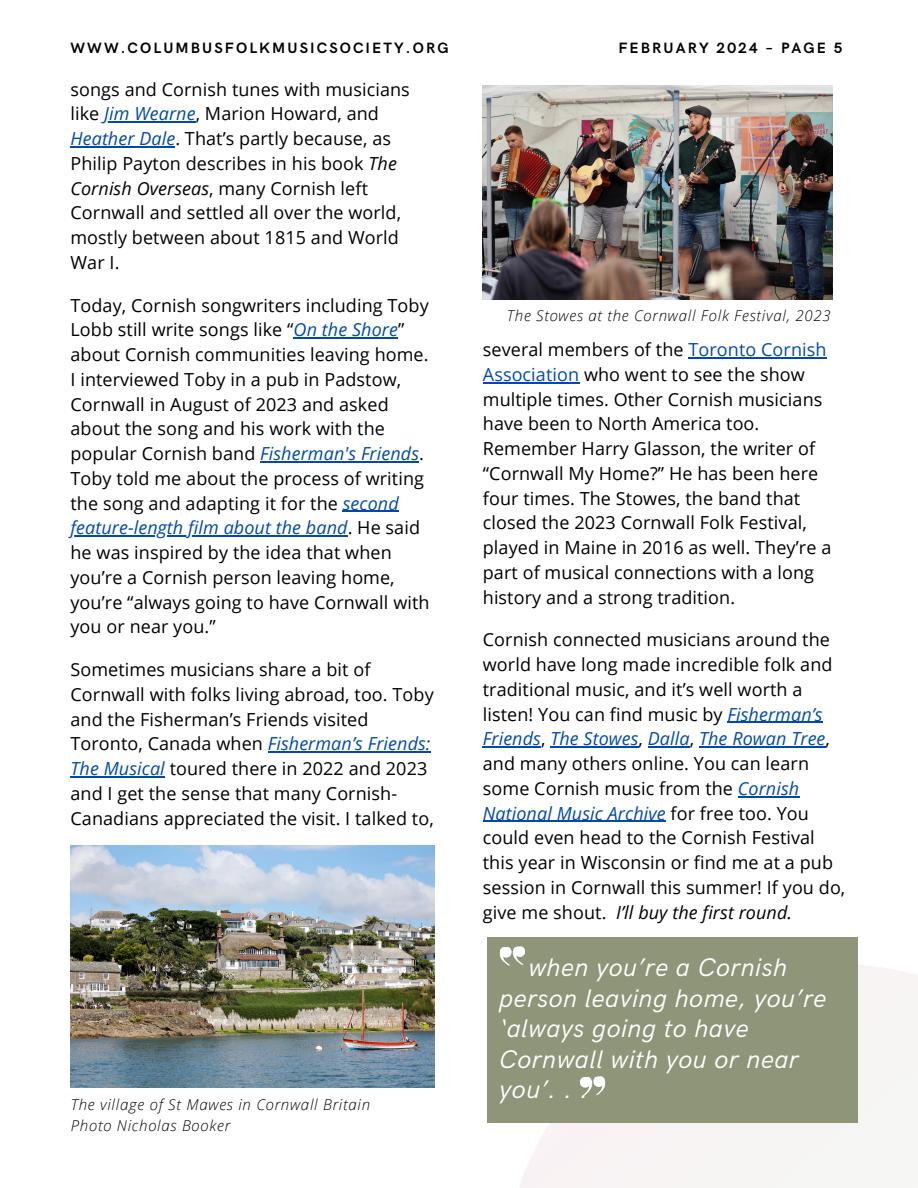
<style>
.page{position:relative;width:918px;height:1188px;background:#fff}
.page>*{position:absolute;margin:0;border:0;box-sizing:border-box;transform-origin:0 0}
.t1{font:italic 25.5px/30.3px "HK Grotesk";letter-spacing:.015em;color:#fff}
.t2{font:18px/24.8px "Open Sans";letter-spacing:.005em;color:#000}
.t3{font:italic 300 15px "Open Sans";letter-spacing:.05em;color:#000}
.t4{font:700 15px "HK Grotesk";letter-spacing:.14em;color:#000}
.s1{font-style:italic;color:#004aad}
.s2{font-style:italic}
.s3{color:#004aad}
</style>
<div class="page">
<img style="left:483px;top:85px;width:350px;height:215px">
<hr style="left:688px;top:357px;width:139px;height:1px;background:#004aad">
<hr style="left:483px;top:382px;width:96px;height:1px;background:#004aad">
<hr style="left:728px;top:722px;width:95px;height:1px;background:#004aad">
<hr style="left:483px;top:746px;width:58px;height:2px;background:#004aad">
<hr style="left:550px;top:746px;width:89px;height:2px;background:#004aad">
<hr style="left:648px;top:746px;width:42px;height:2px;background:#004aad">
<hr style="left:699px;top:746px;width:127px;height:2px;background:#004aad">
<hr style="left:738px;top:796px;width:61px;height:1px;background:#004aad">
<hr style="left:483px;top:821px;width:183px;height:1px;background:#004aad">
<img style="left:71px;top:845px;width:294px;height:242px">
<hr style="left:104px;top:122px;width:92px;height:1px;background:#004aad">
<hr style="left:70px;top:146px;width:105px;height:1px;background:#004aad">
<hr style="left:294px;top:338px;width:104px;height:1px;background:#004aad">
<hr style="left:260px;top:461px;width:159px;height:1px;background:#004aad">
<hr style="left:343px;top:511px;width:56px;height:1px;background:#004aad">
<hr style="left:70px;top:536px;width:278px;height:1px;background:#004aad">
<hr style="left:268px;top:752px;width:163px;height:1px;background:#004aad">
<hr style="left:70px;top:776px;width:95px;height:1px;background:#004aad">
<svg style="left:365px;top:845px;width:553px;height:343px"></svg>
<div style="left:487px;top:937px;width:370px;height:186px;background:#8e9578"></div>
<svg style="left:580px;top:1076px;width:26px;height:20px"></svg>
<svg style="left:499px;top:946px;width:26px;height:20px"></svg>
<p class="t4" style="left:70px;top:40px;width:380px">WWW.COLUMBUSFOLKMUSICSOCIETY.ORG</p>
<p class="t4" style="left:618px;top:40px;width:226px">FEBRUARY 2024 – PAGE 5</p>
<p class="t2" style="left:70px;top:76px;width:341px">songs and Cornish tunes with musicians like <span class="s1">Jim Wearne</span>, Marion Howard, and <span class="s1">Heather Dale</span>. That’s partly because, as Philip Payton describes in his book <span class="s2">The Cornish Overseas</span>, many Cornish left Cornwall and settled all over the world, mostly between about 1815 and World War I.</p>
<p class="t2" style="left:70px;top:292px;width:361px">Today, Cornish songwriters including Toby Lobb still write songs like “<span class="s1">On the Shore</span>” about Cornish communities leaving home.<br>I interviewed Toby in a pub in Padstow, Cornwall in August of 2023 and asked about the song and his work with the popular Cornish band <span class="s1">Fisherman's Friends</span>.<br>Toby told me about the process of writing the song and adapting it for the <span class="s1">second feature-length film about the band</span>. He said he was inspired by the idea that when you’re a Cornish person leaving home, you’re “always going to have Cornwall with you or near you.”</p>
<p class="t2" style="left:70px;top:657px;width:365px">Sometimes musicians share a bit of Cornwall with folks living abroad, too. Toby and the Fisherman’s Friends visited Toronto, Canada when <span class="s1">Fisherman’s Friends:<br>The Musical</span> toured there in 2022 and 2023 and I get the sense that many Cornish-Canadians appreciated the visit. I talked to,</p>
<p class="t3" style="left:71px;top:1094px;width:301px">The village of St Mawes in Cornwall Britain</p>
<p class="t3" style="left:71px;top:1115px;width:161px">Photo Nicholas Booker</p>
<p class="t3" style="left:507px;top:305px;width:325px">The Stowes at the Cornwall Folk Festival, 2023</p>
<p class="t2" style="left:483px;top:337px;width:350px">several members of the <span class="s3">Toronto Cornish Association</span> who went to see the show multiple times. Other Cornish musicians have been to North America too.<br>Remember Harry Glasson, the writer of “Cornwall My Home?” He has been here four times. The Stowes, the band that closed the 2023 Cornwall Folk Festival, played in Maine in 2016 as well. They’re a part of musical connections with a long history and a strong tradition.</p>
<p class="t2" style="left:483px;top:627px;width:364px">Cornish connected musicians around the world have long made incredible folk and traditional music, and it’s well worth a listen! You can find music by <span class="s1">Fisherman’s Friends</span>, <span class="s1">The Stowes</span>, <span class="s1">Dalla</span>, <span class="s1">The Rowan Tree</span>, and many others online. You can learn some Cornish music from the <span class="s1">Cornish National Music Archive</span> for free too. You could even head to the Cornish Festival this year in Wisconsin or find me at a pub session in Cornwall this summer! If you do, give me shout. <span class="s2">I’ll buy the first round.</span></p>
<p class="t1" style="left:499px;top:954px;width:328px;text-indent:29px">when you’re a Cornish person leaving home, you’re ‘always going to have<br>Cornwall with you or near you’. . .</p>
</div>
